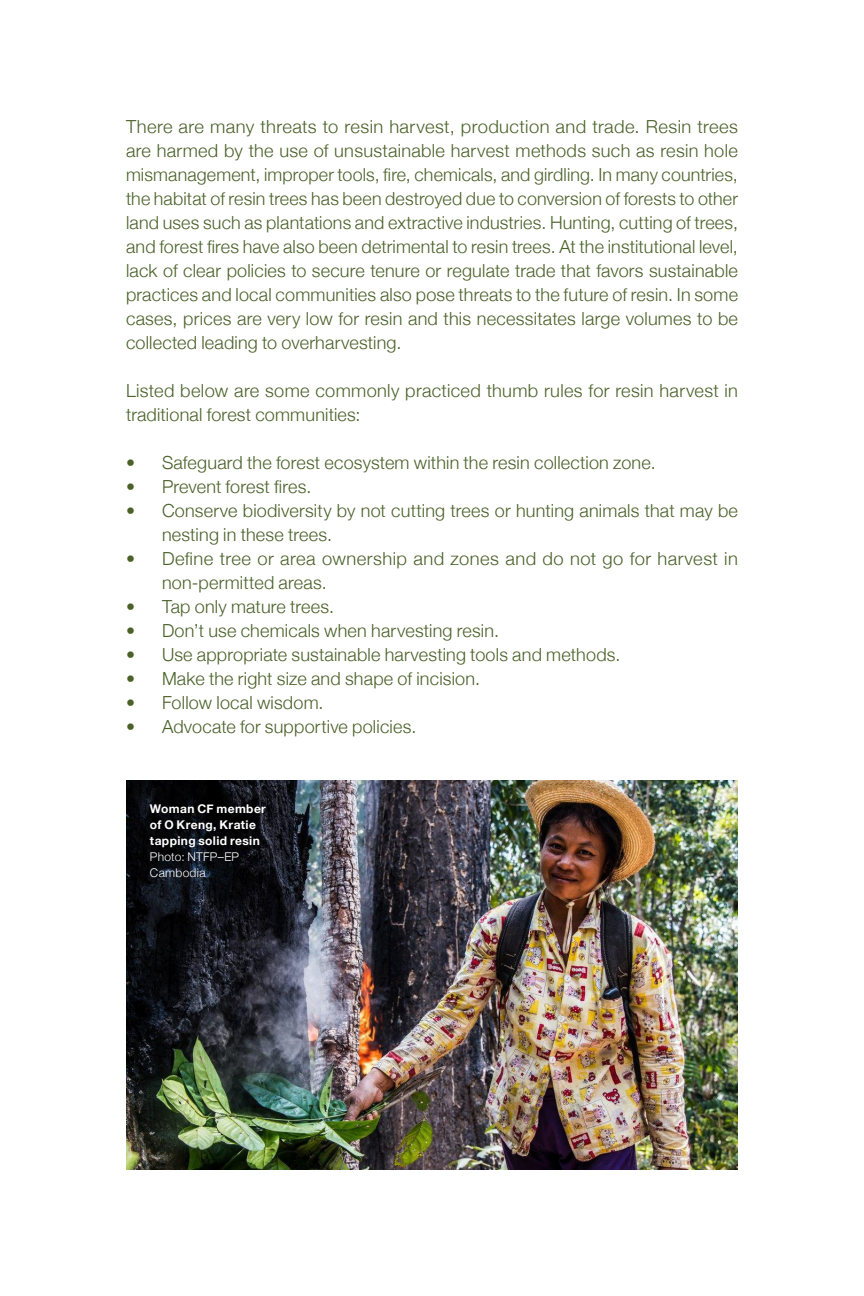
<style>
.page{position:relative;width:864px;height:1296px;background:#fff}
.page>*{position:absolute;margin:0;border:0;box-sizing:border-box;transform-origin:0 0}
.t1{font:300 18px/24px "Helvetica Neue";letter-spacing:.01em;color:#4a6129}
.t2{font:700 12px/16px "Helvetica Neue";letter-spacing:.03em;color:#fff}
.t3{font:300 12px "Helvetica Neue";letter-spacing:.025em;color:#fff}
</style>
<div class="page">
<img style="left:126px;top:780px;width:612px;height:390px">
<p class="t1" style="left:126px;top:113px;width:614px;text-align:justify">There are many threats to resin harvest, production and trade. Resin trees are harmed by the use of unsustainable harvest methods such as resin hole mismanagement, improper tools, fire, chemicals, and girdling. In many countries, the habitat of resin trees has been destroyed due to conversion of forests to other land uses such as plantations and extractive industries. Hunting, cutting of trees, and forest fires have also been detrimental to resin trees. At the institutional level, lack of clear policies to secure tenure or regulate trade that favors sustainable practices and local communities also pose threats to the future of resin. In some cases, prices are very low for resin and this necessitates large volumes to be collected leading to overharvesting.</p>
<p class="t1" style="left:126px;top:377px;width:614px">Listed below are some commonly practiced thumb rules for resin harvest in traditional forest communities:</p>
<p class="t1" style="left:126px;top:449px;width:531px">• Safeguard the forest ecosystem within the resin collection zone.</p>
<p class="t1" style="left:126px;top:473px;width:187px">• Prevent forest fires.</p>
<p class="t1" style="left:162px;top:497px;width:577px;text-indent:-36px">• Conserve biodiversity by not cutting trees or hunting animals that may be nesting in these trees.</p>
<p class="t1" style="left:162px;top:545px;width:578px;text-indent:-36px">• Define tree or area ownership and zones and do not go for harvest in non-permitted areas.</p>
<p class="t1" style="left:126px;top:593px;width:210px">• Tap only mature trees.</p>
<p class="t1" style="left:126px;top:617px;width:375px">• Don’t use chemicals when harvesting resin.</p>
<p class="t1" style="left:126px;top:641px;width:496px">• Use appropriate sustainable harvesting tools and methods.</p>
<p class="t1" style="left:126px;top:665px;width:356px">• Make the right size and shape of incision.</p>
<p class="t1" style="left:126px;top:689px;width:199px">• Follow local wisdom.</p>
<p class="t1" style="left:126px;top:713px;width:292px">• Advocate for supportive policies.</p>
<p class="t2" style="left:150px;top:801px;width:117px">Woman CF member of O Kreng, Kratie tapping solid resin</p>
<p class="t3" style="left:150px;top:847px;width:91px">Photo: NTFP‒EP</p>
<p class="t3" style="left:150px;top:863px;width:57px">Cambodia</p>
</div>
